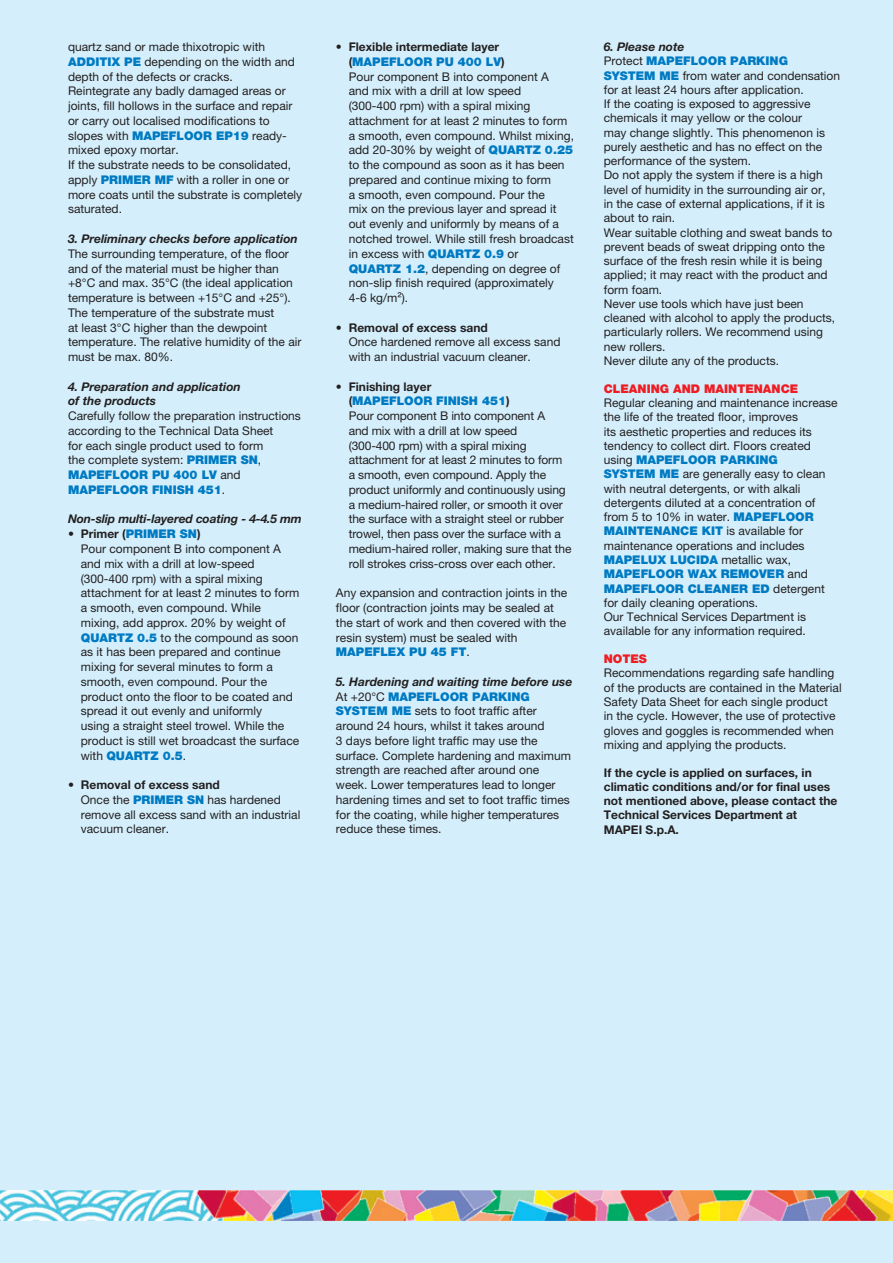
<style>
.page{position:relative;width:893px;height:1263px;background:#d4effb}
.page>*{position:absolute;margin:0;border:0;box-sizing:border-box;transform-origin:0 0}
.t1{font:12px/14.7px "Helvetica Neue LTW1 G";color:#231f20}
.t2{font:700 12px/14.2px "Helvetica Neue LTW1 G";color:#231f20}
.t3{font:italic 700 12px/14.7px "Helvetica Neue LTW1 G";color:#231f20}
.t4{font:900 12px "Helvetica Neue LTW1 G";color:#ee1d23}
.s1{font-weight:900;color:#007ac2}
.s2{font-weight:700}
.s3{font-weight:700;font-style:italic}
</style>
<div class="page">
<img style="left:0;top:1191px;width:893px;height:29px">
<p class="t1" style="left:68px;top:39px;width:236px">quartz sand or made thixotropic with <span class="s1">ADDITIX PE</span> depending on the width and depth of the defects or cracks.<br>Reintegrate any badly damaged areas or joints, fill hollows in the surface and repair or carry out localised modifications to slopes with <span class="s1">MAPEFLOOR EP19</span> ready&shy;mixed epoxy mortar.<br>If the substrate needs to be consolidated, apply <span class="s1">PRIMER MF</span> with a roller in one or more coats until the substrate is completely saturated.</p>
<p class="t3" style="left:68px;top:231px;width:231px">3. Preliminary checks before application</p>
<p class="t1" style="left:68px;top:246px;width:235px">The surrounding temperature, of the floor and of the material must be higher than +8°C and max. 35°C (the ideal application temperature is between +15°C and +25°).<br>The temperature of the substrate must<br>at least 3°C higher than the dewpoint temperature. The relative humidity of the air must be max. 80%.</p>
<p class="t3" style="left:68px;top:379px;width:174px">4. Preparation and application of the products</p>
<p class="t1" style="left:68px;top:408px;width:234px">Carefully follow the preparation instructions according to the Technical Data Sheet<br>for each single product used to form<br>the complete system: <span class="s1">PRIMER SN</span>, <span class="s1">MAPEFLOOR PU 400 LV</span> and <span class="s1">MAPEFLOOR FINISH 451</span>.</p>
<p class="t3" style="left:68px;top:512px;width:235px">Non-slip multi-layered coating - 4-4.5 mm</p>
<p class="t1" style="left:81px;top:526px;width:220px;text-indent:-13px">• <span class="s2">Primer (</span><span class="s1">PRIMER SN</span><span class="s2">)<br></span>Pour component B into component A and mix with a drill at low-speed (300-400 rpm) with a spiral mixing attachment for at least 2 minutes to form a smooth, even compound. While mixing, add approx. 20% by weight of <span class="s1">QUARTZ 0.5</span> to the compound as soon as it has been prepared and continue mixing for several minutes to form a smooth, even compound. Pour the product onto the floor to be coated and spread it out evenly and uniformly<br>using a straight steel trowel. While the product is still wet broadcast the surface with <span class="s1">QUARTZ 0.5</span>.</p>
<p class="t1" style="left:81px;top:777px;width:221px;text-indent:-13px">• <span class="s2">Removal of excess sand<br></span>Once the <span class="s1">PRIMER SN</span> has hardened remove all excess sand with an industrial vacuum cleaner.</p>
<p class="t1" style="left:349px;top:39px;width:227px;text-indent:-13px">• <span class="s2">Flexible intermediate layer (</span><span class="s1">MAPEFLOOR PU 400 LV</span><span class="s2">)<br></span>Pour component B into component A<br>and mix with a drill at low speed<br>(300-400 rpm) with a spiral mixing attachment for at least 2 minutes to form a smooth, even compound. Whilst mixing, add 20-30% by weight of <span class="s1">QUARTZ 0.25 </span>to the compound as soon as it has been prepared and continue mixing to form<br>a smooth, even compound. Pour the<br>mix on the previous layer and spread it out evenly and uniformly by means of a notched trowel. While still fresh broadcast in excess with <span class="s1">QUARTZ 0.9</span> or<br><span class="s1">QUARTZ 1.2</span>, depending on degree of non-slip finish required (approximately 4-6 kg/m²).</p>
<p class="t1" style="left:349px;top:320px;width:213px;text-indent:-13px">• <span class="s2">Removal of excess sand<br></span>Once hardened remove all excess sand with an industrial vacuum cleaner.</p>
<p class="t1" style="left:349px;top:379px;width:224px;text-indent:-13px">• <span class="s2">Finishing layer<br>(</span><span class="s1">MAPEFLOOR FINISH 451</span><span class="s2">)<br></span>Pour component B into component A<br>and mix with a drill at low speed<br>(300-400 rpm) with a spiral mixing attachment for at least 2 minutes to form a smooth, even compound. Apply the product uniformly and continuously using a medium-haired roller, or smooth it over the surface with a straight steel or rubber trowel, then pass over the surface with a medium-haired roller, making sure that the roll strokes criss-cross over each other.</p>
<p class="t1" style="left:336px;top:585px;width:233px">Any expansion and contraction joints in the floor (contraction joints may be sealed at the start of work and then covered with the resin system) must be sealed with <span class="s1">MAPEFLEX PU 45 FT</span>.</p>
<p class="t1" style="left:336px;top:674px;width:238px"><span class="s3">5. Hardening and waiting time before use </span>At +20°C <span class="s1">MAPEFLOOR PARKING SYSTEM ME</span> sets to foot traffic after around 24 hours, whilst it takes around<br>3 days before light traffic may use the surface. Complete hardening and maximum strength are reached after around one week. Lower temperatures lead to longer hardening times and set to foot traffic times for the coating, while higher temperatures reduce these times.</p>
<p class="t1" style="left:604px;top:40px;width:238px;line-height:14.2px"><span class="s3">6. Please note<br></span>Protect <span class="s1">MAPEFLOOR PARKING SYSTEM ME</span> from water and condensation for at least 24 hours after application.<br>If the coating is exposed to aggressive chemicals it may yellow or the colour<br>may change slightly. This phenomenon is purely aesthetic and has no effect on the performance of the system.<br>Do not apply the system if there is a high level of humidity in the surrounding air or,<br>in the case of external applications, if it is about to rain.<br>Wear suitable clothing and sweat bands to prevent beads of sweat dripping onto the surface of the fresh resin while it is being applied; it may react with the product and form foam.<br>Never use tools which have just been cleaned with alcohol to apply the products, particularly rollers. We recommend using new rollers.<br>Never dilute any of the products.</p>
<p class="t4" style="left:604px;top:381px;width:196px">CLEANING AND MAINTENANCE</p>
<p class="t1" style="left:604px;top:396px;width:235px;line-height:14.2px">Regular cleaning and maintenance increase the life of the treated floor, improves<br>its aesthetic properties and reduces its tendency to collect dirt. Floors created using <span class="s1">MAPEFLOOR PARKING<br>SYSTEM ME</span> are generally easy to clean with neutral detergents, or with alkali detergents diluted at a concentration of from 5 to 10% in water. <span class="s1">MAPEFLOOR MAINTENANCE KIT</span> is available for maintenance operations and includes <span class="s1">MAPELUX LUCIDA</span> metallic wax, <span class="s1">MAPEFLOOR WAX REMOVER</span> and <span class="s1">MAPEFLOOR CLEANER ED</span> detergent for daily cleaning operations.<br>Our Technical Services Department is available for any information required.</p>
<p class="t4" style="left:604px;top:652px;width:45px">NOTES</p>
<p class="t1" style="left:604px;top:666px;width:239px;line-height:14.2px">Recommendations regarding safe handling of the products are contained in the Material Safety Data Sheet for each single product<br>in the cycle. However, the use of protective gloves and goggles is recommended when mixing and applying the products.</p>
<p class="t2" style="left:604px;top:765px;width:235px">If the cycle is applied on surfaces, in climatic conditions and/or for final uses not mentioned above, please contact the Technical Services Department at MAPEI S.p.A.</p>
</div>
